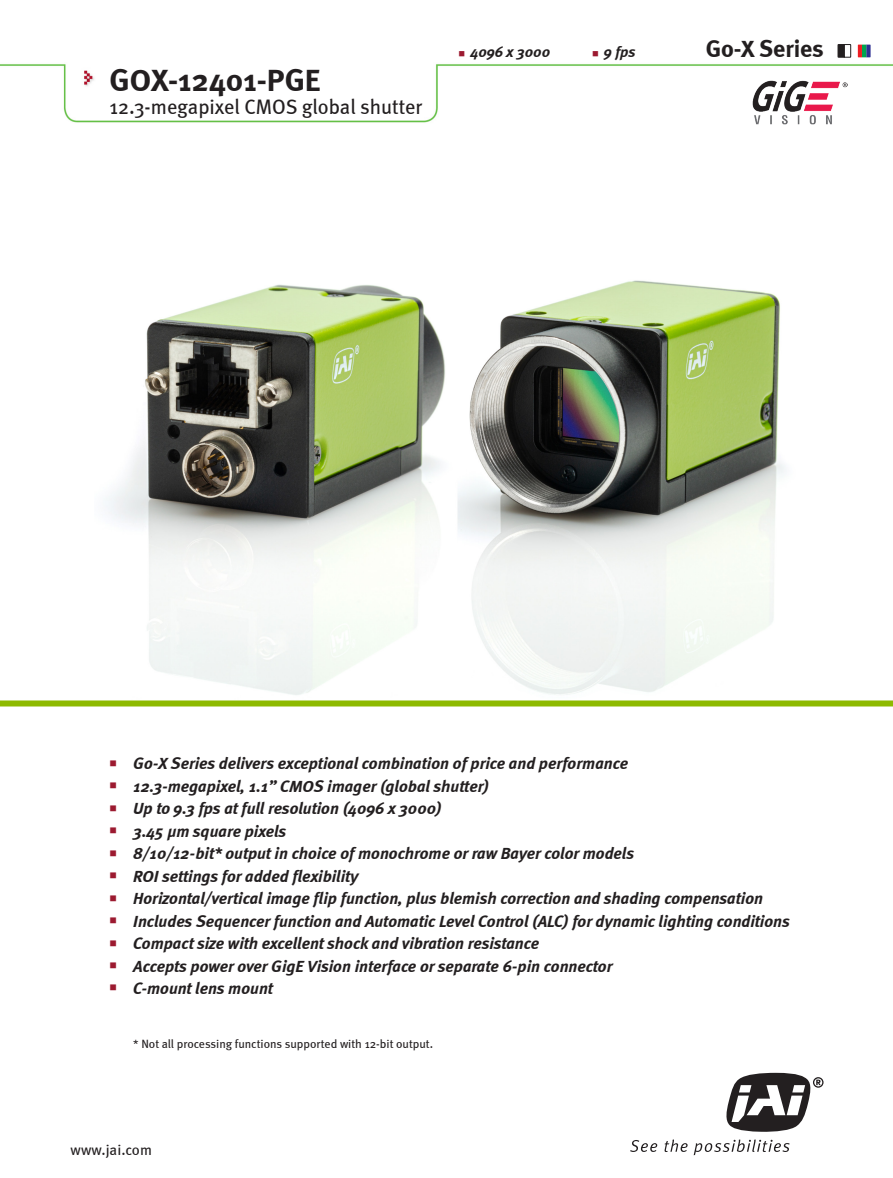
<style>
.page{position:relative;width:893px;height:1178px;background:#fff}
.page>*{position:absolute;margin:0;border:0;box-sizing:border-box;transform-origin:0 0}
.t1{font:700 31.5px "Meta";color:#231f20}
.t2{font:700 24px "Meta";color:#231f20}
.t3{font:21px "Meta";color:#231f20}
.t4{font:italic 700 16.5px "Meta";color:#231f20}
.t5{font:italic 700 15px "Meta";color:#231f20}
.t6{font:15px "Meta";color:#231f20}
.t7{font:12px "Meta";color:#231f20}
.t8{font:10.05px "Wingdings";color:#9c1a30}
.t9{font:9px "Wingdings";color:#9c1a30}
</style>
<div class="page">
<img style="left:0;top:64px;width:893px;height:61px">
<img style="left:105px;top:280px;width:681px;height:415px">
<svg style="left:858px;top:45px;width:13px;height:12px"></svg>
<img style="left:752px;top:81px;width:96px;height:43px">
<svg style="left:726px;top:1073px;width:97px;height:59px"></svg>
<svg style="left:630px;top:1140px;width:27px;height:12px"></svg>
<svg style="left:665px;top:1139px;width:23px;height:13px"></svg>
<svg style="left:694px;top:1139px;width:96px;height:16px"></svg>
<div style="left:0;top:700px;width:893px;height:6px;background:#8dba00"></div>
<svg style="left:838px;top:44px;width:13px;height:13px"></svg>
<p class="t1" style="left:110px;top:61px;width:212px">GOX-12401-PGE</p>
<p class="t3" style="left:110px;top:94px;width:314px">12.3-megapixel CMOS global shutter</p>
<p class="t9" style="left:458px;top:49px;width:8px">■</p>
<p class="t5" style="left:470px;top:43px;width:82px">4096 x 3000</p>
<p class="t9" style="left:592px;top:49px;width:8px">■</p>
<p class="t5" style="left:604px;top:43px;width:33px">9 fps</p>
<p class="t2" style="left:706px;top:35px;width:120px">Go-X Series</p>
<p class="t8" style="left:110px;top:758px;width:9px">■</p>
<p class="t8" style="left:110px;top:780px;width:9px">■</p>
<p class="t8" style="left:110px;top:803px;width:9px">■</p>
<p class="t8" style="left:110px;top:825px;width:9px">■</p>
<p class="t8" style="left:110px;top:848px;width:9px">■</p>
<p class="t8" style="left:110px;top:870px;width:9px">■</p>
<p class="t8" style="left:110px;top:892px;width:9px">■</p>
<p class="t8" style="left:110px;top:915px;width:9px">■</p>
<p class="t8" style="left:110px;top:937px;width:9px">■</p>
<p class="t8" style="left:110px;top:960px;width:9px">■</p>
<p class="t8" style="left:110px;top:982px;width:9px">■</p>
<p class="t4" style="left:133px;top:753px;width:496px">Go-X Series delivers exceptional combination of price and performance</p>
<p class="t4" style="left:133px;top:776px;width:357px">12.3-megapixel, 1.1” CMOS imager (global shutter)</p>
<p class="t4" style="left:133px;top:798px;width:310px">Up to 9.3 fps at full resolution (4096 x 3000)</p>
<p class="t4" style="left:133px;top:821px;width:155px">3.45 µm square pixels</p>
<p class="t4" style="left:133px;top:843px;width:503px">8/10/12-bit* output in choice of monochrome or raw Bayer color models</p>
<p class="t4" style="left:133px;top:866px;width:227px">ROI settings for added flexibility</p>
<p class="t4" style="left:133px;top:888px;width:631px">Horizontal/vertical image flip function, plus blemish correction and shading compensation</p>
<p class="t4" style="left:133px;top:911px;width:658px">Includes Sequencer function and Automatic Level Control (ALC) for dynamic lighting conditions</p>
<p class="t4" style="left:133px;top:933px;width:407px">Compact size with excellent shock and vibration resistance</p>
<p class="t4" style="left:133px;top:956px;width:481px">Accepts power over GigE Vision interface or separate 6-pin connector</p>
<p class="t4" style="left:133px;top:978px;width:141px">C-mount lens mount</p>
<p class="t7" style="left:133px;top:1036px;width:301px">* Not all processing functions supported with 12-bit output.</p>
<p class="t6" style="left:71px;top:1141px;width:83px">www.jai.com</p>
</div>
